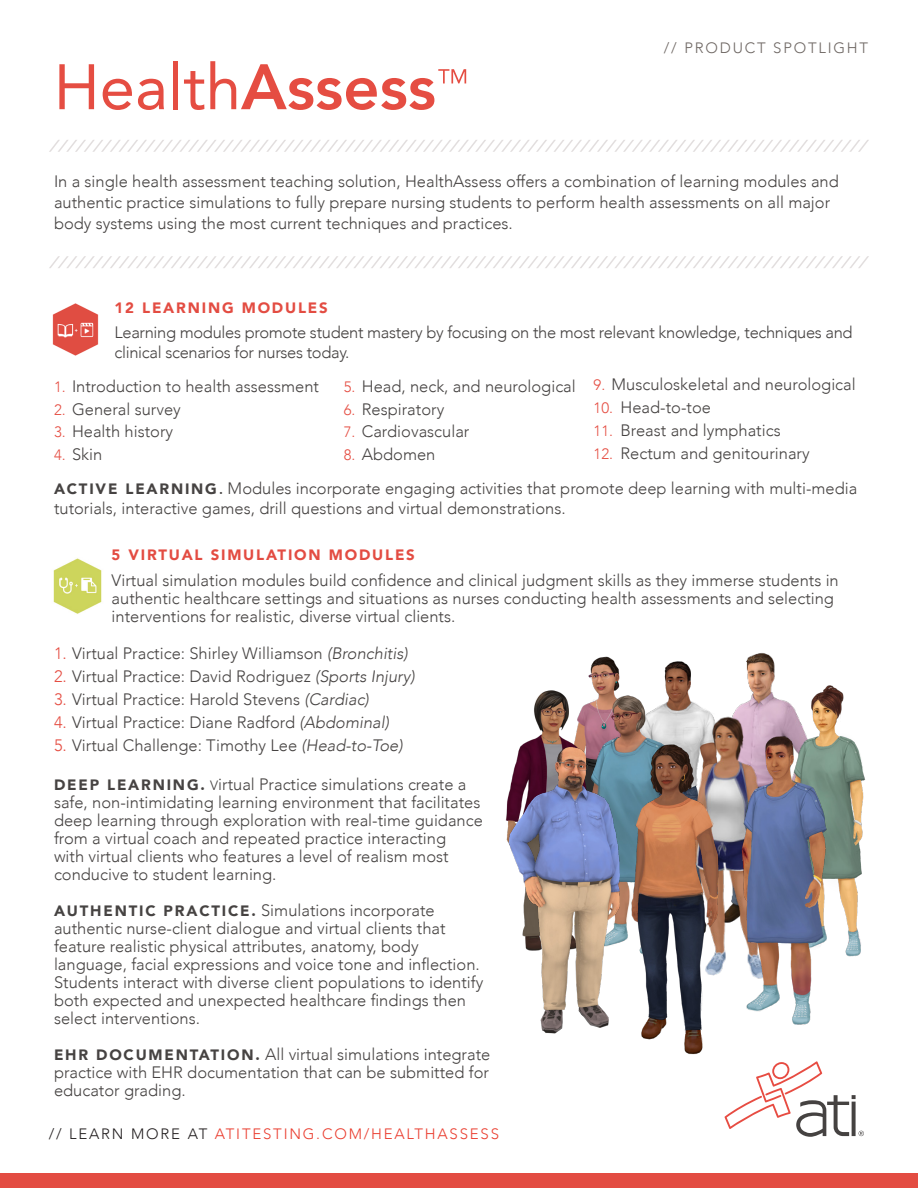
<style>
.page{position:relative;width:918px;height:1188px;background:#fff}
.page>*{position:absolute;margin:0;border:0;box-sizing:border-box;transform-origin:0 0}
.Body_Copy{font:300 16.5px/18px "Avenir";color:#464342}
.Body_Copy-2{font:300 16.5px/19.8px "Avenir";letter-spacing:-.02em;color:#464342}
.Product_Type{font:900 15px "Avenir";letter-spacing:.12em;color:#e34c42}
.Paragraph_Style_1{font:300 15px "Avenir";letter-spacing:.12em;color:#ea3d2f}
.Paragraph_Style_1-2{font:300 15px "Avenir";letter-spacing:.12em;color:#6e6763}
.s1{font-size:15px;color:#e54d42}
.s2{font-weight:900;font-size:15px}
.s3{font-weight:500}
.s4{color:#e54d42}
.s5{font-style:italic}
.s6{font-size:13.5px}
.s7{color:#231f20}
</style>
<div class="page">
<img style="left:52px;top:303px;width:47px;height:53px">
<img style="left:588px;top:656px;width:21px;height:24px">
<img style="left:534px;top:690px;width:23px;height:48px">
<img style="left:752px;top:653px;width:23px;height:55px">
<img style="left:609px;top:655px;width:143px;height:53px">
<img style="left:557px;top:680px;width:150px;height:58px">
<div style="left:0;top:1174px;width:918px;height:14px;background:#e34c42"></div>
<svg style="left:725px;top:1061px;width:139px;height:76px"></svg>
<svg style="left:49px;top:140px;width:820px;height:12px"></svg>
<svg style="left:49px;top:256px;width:820px;height:12px"></svg>
<svg style="left:59px;top:64px;width:35px;height:45px"></svg>
<svg style="left:103px;top:79px;width:29px;height:31px"></svg>
<svg style="left:138px;top:79px;width:26px;height:31px"></svg>
<div style="left:173px;top:61px;width:5px;height:48px;background:#e54d42"></div>
<svg style="left:184px;top:71px;width:20px;height:39px"></svg>
<svg style="left:210px;top:61px;width:256px;height:49px"></svg>
<img style="left:53px;top:558px;width:49px;height:56px">
<img style="left:506px;top:738px;width:72px;height:296px">
<img style="left:660px;top:708px;width:96px;height:22px">
<img style="left:578px;top:730px;width:192px;height:336px">
<img style="left:756px;top:680px;width:110px;height:276px">
<img style="left:701px;top:726px;width:154px;height:307px">
<p class="Paragraph_Style_1-2" style="left:664px;top:39px;width:206px">// PRODUCT SPOTLIGHT</p>
<p class="Body_Copy" style="left:54px;top:171px;width:786px;line-height:21px">In a single health assessment teaching solution, HealthAssess offers a combination of learning modules and authentic practice simulations to fully prepare nursing students to perform health assessments on all major body systems using the most current techniques and practices.</p>
<p class="Product_Type" style="left:115px;top:295px;width:215px">12 LEARNING MODULES</p>
<p class="Body_Copy-2" style="left:115px;top:323px;width:740px">Learning modules promote student mastery by focusing on the most relevant knowledge, techniques and clinical scenarios for nurses today.</p>
<p class="Body_Copy" style="left:54px;top:377px;width:267px"><span class="s1">1.</span> Introduction to health assessment</p>
<p class="Body_Copy" style="left:54px;top:400px;width:128px"><span class="s1">2.</span> General survey</p>
<p class="Body_Copy" style="left:54px;top:423px;width:121px"><span class="s1">3.</span> Health history</p>
<p class="Body_Copy" style="left:54px;top:446px;width:50px"><span class="s1">4.</span> Skin</p>
<p class="Body_Copy" style="left:344px;top:377px;width:234px"><span class="s1">5.</span> Head, neck, and neurological</p>
<p class="Body_Copy" style="left:344px;top:400px;width:102px"><span class="s1">6.</span> Respiratory</p>
<p class="Body_Copy" style="left:344px;top:423px;width:127px"><span class="s1">7.</span> Cardiovascular</p>
<p class="Body_Copy" style="left:344px;top:446px;width:93px"><span class="s1">8.</span> Abdomen</p>
<p class="Body_Copy" style="left:594px;top:376px;width:264px"><span class="s1">9.</span> Musculoskeletal and neurological</p>
<p class="Body_Copy" style="left:594px;top:398px;width:119px"><span class="s1">10.</span> Head-to-toe</p>
<p class="Body_Copy" style="left:594px;top:421px;width:189px"><span class="s1">11.</span> Breast and lymphatics</p>
<p class="Body_Copy" style="left:594px;top:444px;width:218px"><span class="s1">12.</span> Rectum and genitourinary</p>
<p class="Body_Copy" style="left:54px;top:478px;width:805px;line-height:19.8px"><span class="s2">ACTIVE LEARNING</span><span class="s3">.</span> Modules incorporate engaging activities that promote deep learning with multi-media tutorials, interactive games, drill questions and virtual demonstrations.</p>
<p class="Product_Type" style="left:112px;top:542px;width:305px">5 VIRTUAL SIMULATION MODULES</p>
<p class="Body_Copy" style="left:112px;top:571px;width:729px">Virtual simulation modules build confidence and clinical judgment skills as they immerse students in authentic healthcare settings and situations as nurses conducting health assessments and selecting interventions for realistic, diverse virtual clients.</p>
<p class="Body_Copy" style="left:54px;top:645px;width:355px"><span class="s4">1.</span> Virtual Practice: Shirley Williamson <span class="s5">(Bronchitis)</span></p>
<p class="Body_Copy" style="left:54px;top:668px;width:362px"><span class="s4">2.</span> Virtual Practice: David Rodriguez <span class="s5">(Sports Injury)</span></p>
<p class="Body_Copy" style="left:54px;top:690px;width:316px"><span class="s4">3.</span> Virtual Practice: Harold Stevens <span class="s5">(Cardiac)</span></p>
<p class="Body_Copy" style="left:54px;top:713px;width:337px"><span class="s4">4.</span> Virtual Practice: Diane Radford <span class="s5">(Abdominal)</span></p>
<p class="Body_Copy" style="left:54px;top:736px;width:350px"><span class="s4">5.</span> Virtual Challenge: Timothy Lee <span class="s5">(Head-to-Toe)</span></p>
<p class="Body_Copy" style="left:54px;top:775px;width:430px"><span class="s2">DEEP LEARNING.</span> <span class="s6">V</span>irtual Practice simulations create a safe, non-intimidating learning environment that facilitates deep learning through exploration with real-time guidance from a virtual coach and repeated practice interacting<br>with virtual clients who features a level of realism most conducive to student learning.</p>
<p class="Body_Copy" style="left:54px;top:901px;width:431px"><span class="s2">AUTHENTIC PRACTICE.</span> Simulations incorporate authentic nurse-client dialogue and virtual clients that feature realistic physical attributes, anatomy, body language, facial expressions and voice tone and inflection.<br>Students interact with diverse client populations to identify both expected and unexpected healthcare findings then select interventions.</p>
<p class="Body_Copy" style="left:54px;top:1045px;width:438px;text-align:justify"><span class="s2">EHR DOCUMENTATION.</span> All virtual simulations integrate practice with EHR documentation that can be submitted for educator grading.</p>
<p class="Paragraph_Style_1" style="left:49px;top:1124px;width:452px"><span class="s7">// LEARN MORE AT</span> ATITESTING.COM/HEALTHASSESS</p>
</div>
